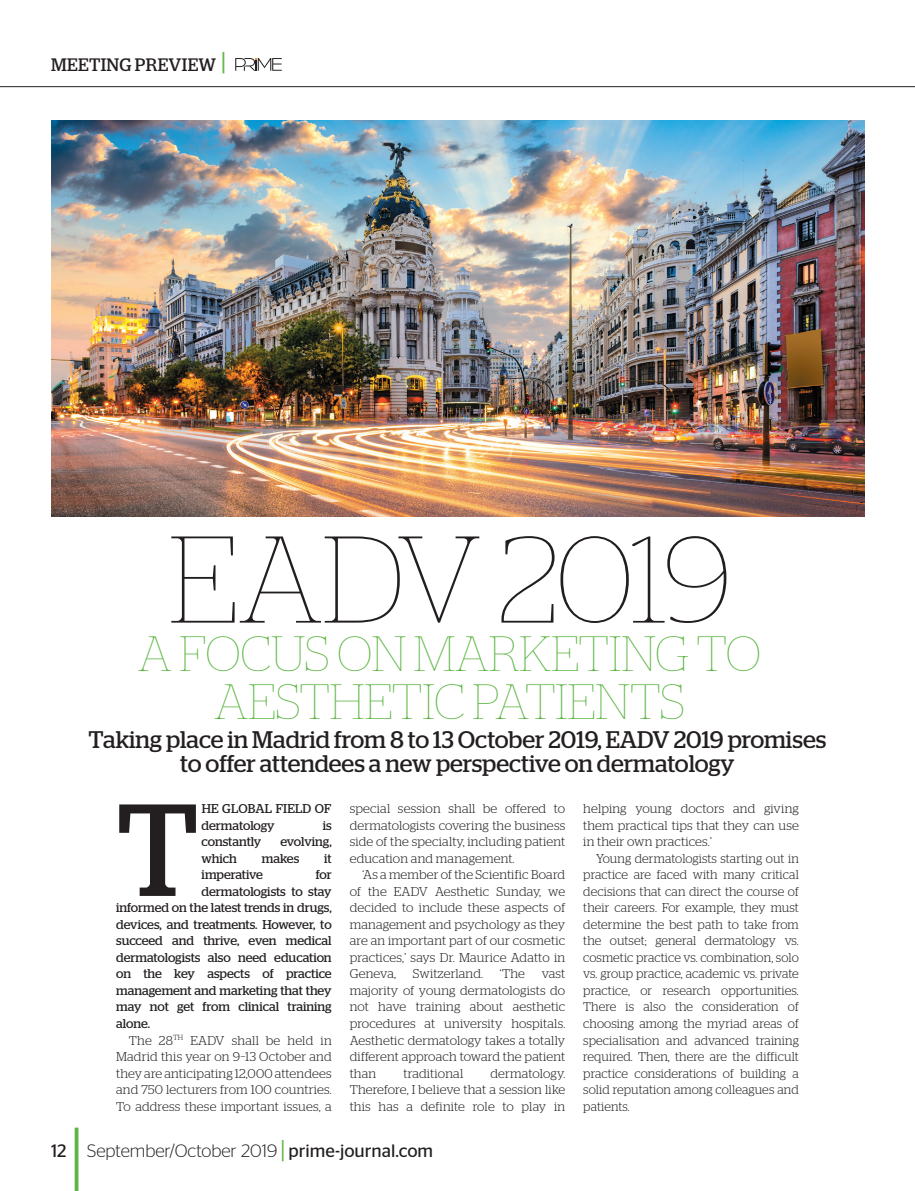
<style>
.page{position:relative;width:915px;height:1191px;background:#fff}
.page>*{position:absolute;margin:0;border:0;box-sizing:border-box;transform-origin:0 0}
._03c_Main_Body_Intro{font:130.65px "Stag";color:#231f20}
._01_Main_Head{font:100 123px "Stag";letter-spacing:-.02em;color:#221e1f}
._01_Main_Head-2{font:100 49.5px/48px "Stag";color:#5db644;text-align:center}
._02b_News_Intro{font:24px/24px "Stag";color:#231f20;text-align:center}
.t1{font:300 18px "Stag Sans";color:#231f20}
.t2{font:18px "Stag";letter-spacing:.02em;color:#231f20}
.t3{font:18px "Stag Sans";color:#231f20}
._03a_Main_Body_Inden{font:300 12.75px/16.5px "Stag";letter-spacing:.01em;color:#231f20;text-align:justify}
._03c_Main_Body_Intro-2{font:12.75px/16.5px "Stag";letter-spacing:-.005em;color:#231f20}
.s1{font-weight:500;font-size:27px;color:#5db644}
.s2{font-weight:400;font-size:27px;color:#5db644}
.s3{font-weight:400}
</style>
<div class="page">
<img style="left:51px;top:120px;width:813px;height:396px">
<hr style="left:0;top:86px;width:914px;height:1px;background:#231f20">
<svg style="left:235px;top:58px;width:47px;height:13px"></svg>
<h3 class="t2" style="left:51px;top:54px;width:175px">MEETING PREVIEW <span class="s1">|</span></h3>
<p class="_01_Main_Head" style="left:169px;top:511px;width:563px">EADV 2019</p>
<p class="_01_Main_Head-2" style="left:138px;top:628px;width:624px">A FOCUS ON MARKETING TO<br>AESTHETIC PATIENTS</p>
<p class="_02b_News_Intro" style="left:88px;top:727px;width:739px">Taking place in Madrid from 8 to 13 October 2019, EADV 2019 promises to offer attendees a new perspective on dermatology</p>
<p class="_03c_Main_Body_Intro" style="left:116px;top:774px;width:84px">T</p>
<p class="_03c_Main_Body_Intro-2" style="left:201px;top:800px;width:131px">HE GLOBAL FIELD OF dermatology</p>
<p class="_03c_Main_Body_Intro-2" style="left:322px;top:817px;width:11px">is</p>
<p class="_03c_Main_Body_Intro-2" style="left:201px;top:833px;width:61px">constantly</p>
<p class="_03c_Main_Body_Intro-2" style="left:280px;top:833px;width:53px">evolving,</p>
<p class="_03c_Main_Body_Intro-2" style="left:201px;top:850px;width:37px">which</p>
<p class="_03c_Main_Body_Intro-2" style="left:262px;top:850px;width:39px">makes</p>
<p class="_03c_Main_Body_Intro-2" style="left:324px;top:850px;width:9px">it</p>
<p class="_03c_Main_Body_Intro-2" style="left:201px;top:866px;width:63px">imperative</p>
<p class="_03c_Main_Body_Intro-2" style="left:315px;top:866px;width:17px">for</p>
<p class="_03c_Main_Body_Intro-2" style="left:201px;top:883px;width:131px">dermatologists to stay</p>
<p class="_03c_Main_Body_Intro-2" style="left:116px;top:899px;width:217px">informed on the latest trends in drugs,</p>
<p class="_03c_Main_Body_Intro-2" style="left:116px;top:916px;width:217px">devices, and treatments. However, to</p>
<p class="_03c_Main_Body_Intro-2" style="left:116px;top:932px;width:217px">succeed and thrive, even medical</p>
<p class="_03c_Main_Body_Intro-2" style="left:116px;top:949px;width:217px">dermatologists also need education</p>
<p class="_03c_Main_Body_Intro-2" style="left:116px;top:965px;width:217px">on the key aspects of practice</p>
<p class="_03c_Main_Body_Intro-2" style="left:116px;top:982px;width:217px">management and marketing that they</p>
<p class="_03c_Main_Body_Intro-2" style="left:116px;top:998px;width:217px">may not get from clinical training</p>
<p class="_03c_Main_Body_Intro-2" style="left:116px;top:1015px;width:35px">alone.</p>
<p class="_03a_Main_Body_Inden" style="left:116px;top:1031px;width:217px;text-indent:13px">The 28<sup>TH</sup> EADV shall be held in Madrid this year on 9–13 October and they are anticipating 12,000 attendees and 750 lecturers from 100 countries.<br>To address these important issues, a</p>
<p class="_03a_Main_Body_Inden" style="left:349px;top:800px;width:217px">special session shall be offered to dermatologists covering the business side of the specialty, including patient education and management.</p>
<p class="_03a_Main_Body_Inden" style="left:349px;top:866px;width:217px;text-indent:13px">‘As a member of the Scientific Board of the EADV Aesthetic Sunday, we decided to include these aspects of management and psychology as they are an important part of our cosmetic practices,’ says Dr. Maurice Adatto in Geneva,</p>
<p class="_03a_Main_Body_Inden" style="left:413px;top:965px;width:72px">Switzerland.</p>
<p class="_03a_Main_Body_Inden" style="left:499px;top:965px;width:26px">‘The</p>
<p class="_03a_Main_Body_Inden" style="left:349px;top:965px;width:217px;text-indent:192px">vast majority of young dermatologists do not have training about aesthetic procedures at university hospitals.<br>Aesthetic dermatology takes a totally different approach toward the patient than</p>
<p class="_03a_Main_Body_Inden" style="left:349px;top:1064px;width:217px;text-indent:141px">dermatology.<br>Therefore, I believe that a session like this has a definite role to play in</p>
<p class="_03a_Main_Body_Inden" style="left:403px;top:1064px;width:61px">traditional</p>
<p class="t3" style="left:51px;top:1141px;width:17px">12</p>
<p class="t1" style="left:87px;top:1141px;width:347px">September/October 2019 <span class="s2">|</span> <span class="s3">prime-journal.com</span></p>
<p class="_03a_Main_Body_Inden" style="left:583px;top:800px;width:217px">helping young doctors and giving them practical tips that they can use in their own practices.’</p>
<p class="_03a_Main_Body_Inden" style="left:583px;top:850px;width:217px;text-indent:13px">Young dermatologists starting out in practice are faced with many critical decisions that can direct the course of their careers. For example, they must determine the best path to take from the outset; general dermatology vs. cosmetic practice vs. combination, solo vs. group practice, academic vs. private practice, or research opportunities.<br>There is also the consideration of choosing among the myriad areas of specialisation and advanced training required. Then, there are the difficult practice considerations of building a solid reputation among colleagues and patients.</p>
</div>
